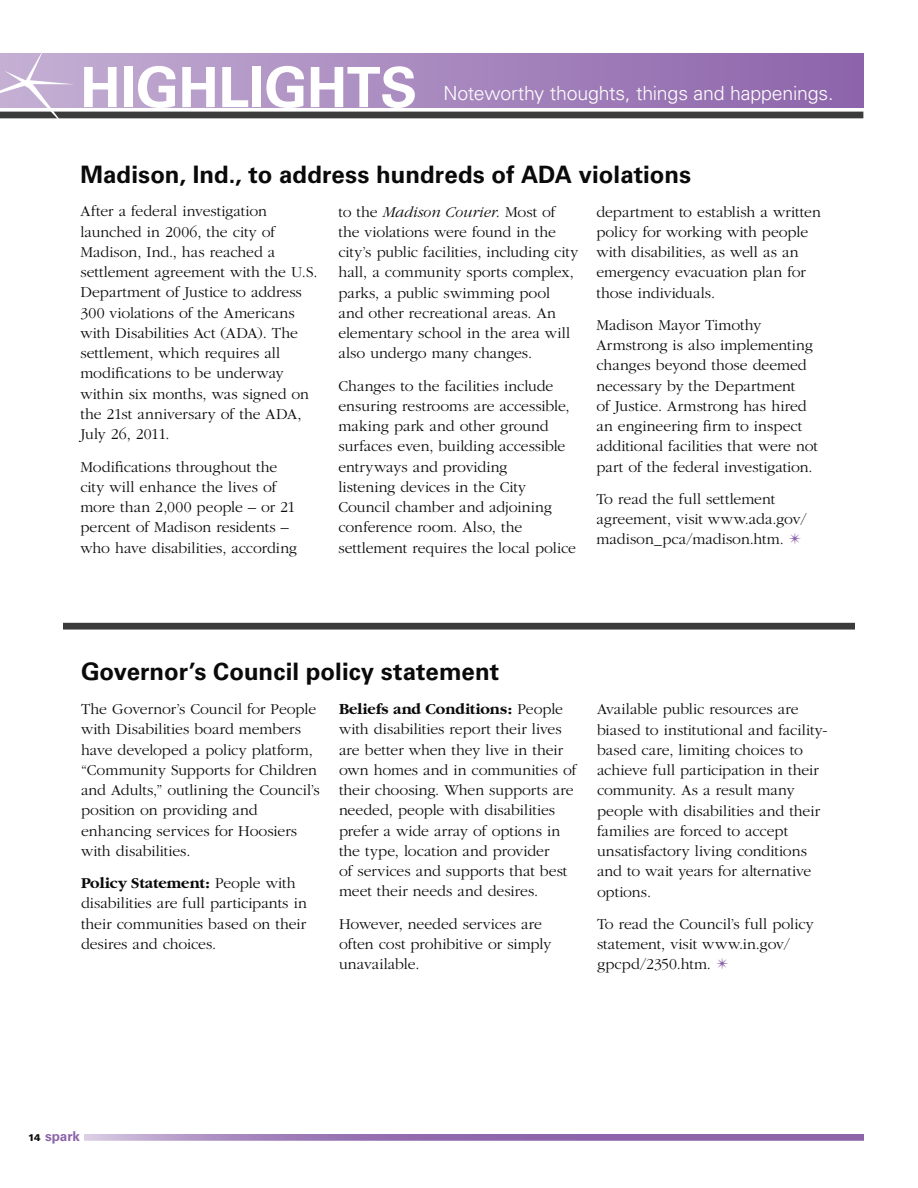
<style>
.page{position:relative;width:918px;height:1188px;background:#fff}
.page>*{position:absolute;margin:0;border:0;box-sizing:border-box;transform-origin:0 0}
.t1{font:700 55.5px "Univers";letter-spacing:-.005em;color:#fff}
.t2{font:700 24px "Univers";letter-spacing:.005em;color:#0b0a0b}
.t3{font:300 19.5px "Univers";letter-spacing:-.01em;color:#fff}
.t4{font:300 15.75px/20.2px "Garamond";color:#0b0a0b}
.t5{font:700 13.5px "Univers";letter-spacing:-.005em;color:#8d64aa}
.s1{font-style:italic}
.s2{color:#8d64aa}
.s3{font-weight:700}
.s4{font-weight:900;font-size:9.75px;color:#0b0a0b}
</style>
<div class="page">
<div style="left:0;top:112px;width:863px;height:6px;background:#3b3b3c"></div>
<div style="left:0;top:53px;width:863px;height:54px;background:linear-gradient(to right,#c5b0d4,#8d64aa)"></div>
<svg style="left:0;top:53px;width:75px;height:66px"></svg>
<div style="left:63px;top:623px;width:792px;height:7px;background:#3b3b3c"></div>
<svg style="left:84px;top:1134px;width:780px;height:7px;background:#9d7bb7"></svg>
<h1 class="t1" style="left:80px;top:55px;width:338px">HIGHLIGHTS</h1>
<p class="t3" style="left:443px;top:81px;width:392px">Noteworthy thoughts, things and happenings.</p>
<h2 class="t2" style="left:80px;top:160px;width:612px">Madison, Ind., to address hundreds of ADA violations</h2>
<p class="t4" style="left:80px;top:202px;width:239px">After a federal investigation launched in 2006, the city of<br>Madison, Ind., has reached a settlement agreement with the U.S.<br>Department of Justice to address<br>300 violations of the Americans with Disabilities Act (ADA). The settlement, which requires all modifications to be underway within six months, was signed on the 21st anniversary of the ADA,<br>July 26, 2011.</p>
<p class="t4" style="left:80px;top:457px;width:218px">Modifications throughout the city will enhance the lives of more than 2,000 people – or 21 percent of Madison residents – who have disabilities, according</p>
<p class="t4" style="left:338px;top:202px;width:241px">to the <span class="s1">Madison Courier</span>. Most of the violations were found in the city’s public facilities, including city hall, a community sports complex, parks, a public swimming pool and other recreational areas. An elementary school in the area will also undergo many changes.</p>
<p class="t4" style="left:338px;top:376px;width:239px">Changes to the facilities include ensuring restrooms are accessible, making park and other ground surfaces even, building accessible entryways and providing<br>listening devices in the City<br>Council chamber and adjoining conference room. Also, the settlement requires the local police</p>
<p class="t4" style="left:596px;top:202px;width:226px">department to establish a written policy for working with people with disabilities, as well as an emergency evacuation plan for those individuals.</p>
<p class="t4" style="left:596px;top:315px;width:223px">Madison Mayor Timothy<br>Armstrong is also implementing changes beyond those deemed necessary by the Department<br>of Justice. Armstrong has hired an engineering firm to inspect additional facilities that were not part of the federal investigation.</p>
<p class="t4" style="left:596px;top:489px;width:212px">To read the full settlement agreement, visit www.ada.gov/ madison_pca/madison.htm. <span class="s2">✴</span></p>
<h2 class="t2" style="left:81px;top:658px;width:420px">Governor’s Council policy statement</h2>
<p class="t4" style="left:81px;top:699px;width:240px">The Governor’s Council for People with Disabilities board members have developed a policy platform, “Community Supports for Children and Adults,” outlining the Council’s position on providing and enhancing services for Hoosiers with disabilities.</p>
<p class="t4" style="left:81px;top:873px;width:227px"><span class="s3">Policy Statement:</span> People with disabilities are full participants in their communities based on their desires and choices.</p>
<p class="t4" style="left:339px;top:699px;width:239px"><span class="s3">Beliefs and Conditions:</span> People with disabilities report their lives are better when they live in their own homes and in communities of their choosing. When supports are needed, people with disabilities prefer a wide array of options in the type, location and provider<br>of services and supports that best meet their needs and desires.</p>
<p class="t4" style="left:339px;top:914px;width:214px">However, needed services are often cost prohibitive or simply unavailable.</p>
<p class="t4" style="left:597px;top:699px;width:232px">Available public resources are biased to institutional and facility&shy;based care, limiting choices to achieve full participation in their community. As a result many people with disabilities and their families are forced to accept unsatisfactory living conditions and to wait years for alternative options.</p>
<p class="t4" style="left:597px;top:914px;width:218px">To read the Council’s full policy statement, visit www.in.gov/ gpcpd/2350.htm. <span class="s2">✴</span></p>
<p class="t5" style="left:28px;top:1128px;width:53px"><span class="s4">14</span> spark</p>
</div>
